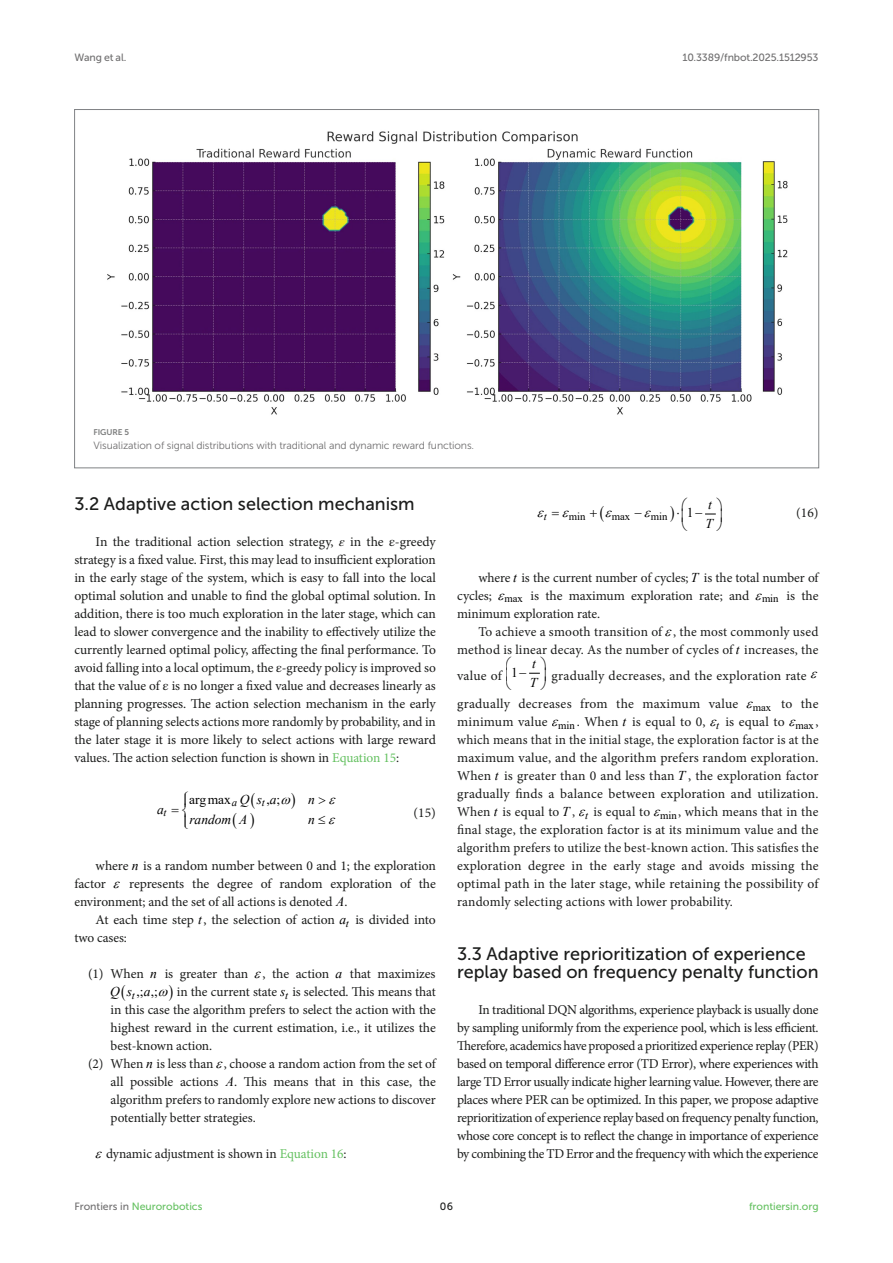
<style>
.page{position:relative;width:893px;height:1263px;background:#fff}
.page>*{position:absolute;margin:0;border:0;box-sizing:border-box;transform-origin:0 0}
.HEAD_2{font:18px/18px "Museo Sans 500";color:#1b1c1b}
.TEXT{font:13.5px/18px "Minion Pro";letter-spacing:.005em;color:#1b1c1b;text-align:justify}
.TEXT_FLUSH{font:13.5px/18px "Minion Pro";letter-spacing:-.005em;color:#1b1c1b}
.NL_ABV{font:13.5px/18px "Minion Pro";letter-spacing:-.005em;color:#1b1c1b;text-align:justify}
.NL_BLW{font:13.5px/18px "Minion Pro";letter-spacing:-.005em;color:#1b1c1b}
.spi-math-img{font:13.5px "Minion Pro";letter-spacing:-.01em;color:#1b1c1b}
.spi-math-img-2{font:italic 13.5px/19.4px "Times New Roman";color:#000}
.spi-math-img-3{font:13.5px "Times New Roman";letter-spacing:-.005em;color:#000}
.EQ{font:13.5px "Minion Pro";color:#1b1c1b}
.spi-math-img-4{font:10.8px "Times New Roman";letter-spacing:-.01em;color:#000}
.spi-math-img-5{font:italic 10.8px "Times New Roman";color:#000}
.FIG_LEG{font:10.5px "Museo Sans 300";letter-spacing:-.01em;color:#706f70}
.t1{font:10.5px "Museo Sans 500";color:#65c161}
.t2{font:10.5px "Museo Sans 500";letter-spacing:-.015em;color:#706f70}
.t3{font:10.5px "Museo Sans 500";color:#1b1c1b}
.FIG_HD{font:8.25px "Museo Sans 700";letter-spacing:-.01em;color:#7e7f7f}
.s1{font-family:"STIX General";font-style:italic}
.s2{font-family:"STIX General"}
.s3{color:#65c161}
.s4{font-family:"Times New Roman";font-style:italic;color:#000}
.s5{color:#706f70}
</style>
<div class="page">
<img style="left:107px;top:131px;width:681px;height:284px">
<svg style="left:530px;top:672px;width:10px;height:2px"></svg>
<svg style="left:705px;top:513px;width:11px;height:2px"></svg>
<p class="t2" style="left:74px;top:51px;width:53px">Wang et al.</p>
<p class="t2" style="left:682px;top:51px;width:138px">10.3389/fnbot.2025.1512953</p>
<p class="FIG_HD" style="left:94px;top:428px;width:37px">FIGURE 5</p>
<p class="FIG_LEG" style="left:94px;top:440px;width:382px">Visualization of signal distributions with traditional and dynamic reward functions.</p>
<p class="HEAD_2" style="left:74px;top:495px;width:342px">3.2 Adaptive action selection mechanism</p>
<p class="TEXT" style="left:74px;top:533px;width:363px;text-indent:21px">In the traditional action selection strategy, <span class="s1">ε</span> in the <span class="s2">ε</span>-greedy strategy is a fixed value. First, this may lead to insufficient exploration in the early stage of the system, which is easy to fall into the local optimal solution and unable to find the global optimal solution. In addition, there is too much exploration in the later stage, which can lead to slower convergence and the inability to effectively utilize the currently learned optimal policy, affecting the final performance. To avoid falling into a local optimum, the <span class="s2">ε</span>-greedy policy is improved so that the value of <span class="s2">ε</span> is no longer a fixed value and decreases linearly as planning progresses. The action selection mechanism in the early stage of planning selects actions more randomly by probability, and in the later stage it is more likely to select actions with large reward values. The action selection function is shown in <span class="s3">Equation 15</span>:</p>
<p class="spi-math-img-3" style="left:189px;top:790px;width:43px">arg max</p>
<p class="spi-math-img-3" style="left:266px;top:790px;width:15px">, ;</p>
<p class="spi-math-img-2" style="left:308px;top:809px;width:19px">n≤</p>
<p class="spi-math-img-2" style="left:240px;top:789px;width:38px">Qsa</p>
<p class="spi-math-img-2" style="left:308px;top:789px;width:8px">n</p>
<p class="spi-math-img-5" style="left:232px;top:795px;width:7px">a</p>
<p class="spi-math-img-5" style="left:262px;top:795px;width:4px">t</p>
<p class="EQ" style="left:414px;top:803px;width:24px">(15)</p>
<p class="spi-math-img-2" style="left:157px;top:799px;width:8px">a</p>
<p class="spi-math-img-5" style="left:164px;top:805px;width:4px">t</p>
<p class="spi-math-img-2" style="left:189px;top:809px;width:60px">random A</p>
<p class="TEXT_FLUSH" style="left:74px;top:857px;width:363px;text-indent:21px">where <span class="s4">n</span> is a random number between 0 and 1; the exploration factor</p>
<p class="TEXT_FLUSH" style="left:74px;top:875px;width:363px;text-indent:55px">represents the degree of random exploration of the environment; and the set of all actions is denoted <span class="s4">A</span>.</p>
<p class="TEXT" style="left:96px;top:911px;width:255px">At each time step <span class="s4">t</span>, the selection of action <span class="s4">a</span><sub>t</sub></p>
<p class="TEXT" style="left:355px;top:911px;width:82px">is divided into</p>
<p class="TEXT" style="left:74px;top:929px;width:54px">two cases:</p>
<p class="NL_ABV" style="left:88px;top:965px;width:57px">(1) When</p>
<p class="spi-math-img-2" style="left:150px;top:964px;width:8px">n</p>
<p class="NL_ABV" style="left:165px;top:965px;width:166px">is greater than , the action</p>
<p class="spi-math-img-2" style="left:336px;top:964px;width:8px">a</p>
<p class="NL_ABV" style="left:350px;top:965px;width:87px">that maximizes</p>
<p class="spi-math-img-2" style="left:110px;top:982px;width:42px">Qs a</p>
<p class="NL_ABV" style="left:111px;top:983px;width:327px;text-indent:66px">in the current state <span class="s4">s</span><sub>t</sub> is selected. This means that in this case the algorithm prefers to select the action with the highest reward in the current estimation, i.e., it utilizes the best-known action.</p>
<p class="NL_BLW" style="left:111px;top:1055px;width:327px;text-indent:-23px">(2) When <span class="s4">n</span> is less than , choose a random action from the set of all possible actions</p>
<p class="spi-math-img-3" style="left:132px;top:982px;width:28px"><sub>t</sub>,; ,;</p>
<p class="spi-math-img" style="left:226px;top:1073px;width:211px"><span class="s4">A</span>. This means that in this case, the</p>
<p class="NL_BLW" style="left:111px;top:1091px;width:327px">algorithm prefers to randomly explore new actions to discover potentially better strategies.</p>
<p class="TEXT" style="left:106px;top:1145px;width:242px">dynamic adjustment is shown in <span class="s3">Equation 16</span>:</p>
<p class="spi-math-img-5" style="left:544px;top:509px;width:4px">t</p>
<p class="spi-math-img-4" style="left:569px;top:508px;width:18px">min</p>
<p class="spi-math-img-4" style="left:612px;top:508px;width:20px">max</p>
<p class="spi-math-img-4" style="left:651px;top:508px;width:18px">min</p>
<p class="spi-math-img-3" style="left:687px;top:503px;width:8px">1</p>
<p class="spi-math-img-2" style="left:706px;top:494px;width:9px">t<br>T</p>
<p class="EQ" style="left:796px;top:504px;width:24px">(16)</p>
<p class="TEXT_FLUSH" style="left:457px;top:569px;width:363px;text-indent:21px">where <span class="s4">t</span> is the current number of cycles; <span class="s4">T</span> is the total number of cycles;</p>
<p class="spi-math-img-4" style="left:504px;top:591px;width:20px">max</p>
<p class="TEXT_FLUSH" style="left:530px;top:587px;width:220px">is the maximum exploration rate; and</p>
<p class="spi-math-img-4" style="left:762px;top:591px;width:18px">min</p>
<p class="TEXT_FLUSH" style="left:787px;top:587px;width:33px">is the</p>
<p class="TEXT_FLUSH" style="left:457px;top:605px;width:145px">minimum exploration rate.</p>
<p class="TEXT" style="left:457px;top:623px;width:363px;text-align:right">To achieve a smooth transition of , the most commonly used method is linear decay. As the number of cycles of <span class="s4">t</span> increases, the</p>
<p class="TEXT" style="left:457px;top:666px;width:46px">value of</p>
<p class="spi-math-img-3" style="left:511px;top:662px;width:17px">1−</p>
<p class="spi-math-img-2" style="left:530px;top:653px;width:9px">t<br>T</p>
<p class="TEXT" style="left:457px;top:661px;width:351px;line-height:28.5px;text-indent:95px">gradually decreases, and the exploration rate gradually decreases from the maximum value</p>
<p class="spi-math-img-4" style="left:753px;top:699px;width:20px">max</p>
<p class="TEXT" style="left:781px;top:695px;width:39px">to the</p>
<p class="TEXT" style="left:457px;top:713px;width:92px">minimum value</p>
<p class="spi-math-img-4" style="left:558px;top:717px;width:18px">min</p>
<p class="TEXT" style="left:577px;top:713px;width:130px">. When <span class="s4">t</span> is equal to 0,</p>
<p class="spi-math-img-5" style="left:716px;top:717px;width:4px">t</p>
<p class="TEXT" style="left:725px;top:713px;width:61px">is equal to</p>
<p class="spi-math-img-4" style="left:795px;top:717px;width:20px">max</p>
<p class="TEXT" style="left:457px;top:713px;width:363px;text-indent:358px">, which means that in the initial stage, the exploration factor is at the maximum value, and the algorithm prefers random exploration.<br>When <span class="s4">t</span> is greater than 0 and less than <span class="s4">T</span> , the exploration factor gradually finds a balance between exploration and utilization.<br>When <span class="s4">t</span> is equal to <span class="s4">T</span> ,</p>
<p class="TEXT" style="left:457px;top:803px;width:363px;text-indent:221px">, which means that in the final stage, the exploration factor is at its minimum value and the algorithm prefers to utilize the best-known action. This satisfies the exploration degree in the early stage and avoids missing the optimal path in the later stage, while retaining the possibility of randomly selecting actions with lower probability.</p>
<p class="HEAD_2" style="left:457px;top:945px;width:363px">3.3 Adaptive reprioritization of experience replay based on frequency penalty function</p>
<p class="TEXT" style="left:457px;top:1001px;width:363px;text-indent:21px">In traditional DQN algorithms, experience playback is usually done by sampling uniformly from the experience pool, which is less efficient.<br>Therefore, academics have proposed a prioritized experience replay (PER) based on temporal difference error (TD Error), where experiences with large TD Error usually indicate higher learning value. However, there are places where PER can be optimized. In this paper, we propose adaptive reprioritization of experience replay based on frequency penalty function, whose core concept is to reflect the change in importance of experience by combining the TD Error and the frequency with which the experience</p>
<p class="spi-math-img-5" style="left:585px;top:807px;width:4px">t</p>
<p class="TEXT" style="left:593px;top:803px;width:58px">is equal to</p>
<p class="spi-math-img-4" style="left:660px;top:807px;width:18px">min</p>
<p class="t1" style="left:74px;top:1200px;width:130px"><span class="s5">Frontiers in</span> Neurorobotics</p>
<p class="t3" style="left:440px;top:1200px;width:15px">06</p>
<p class="t1" style="left:749px;top:1200px;width:71px">frontiersin.org</p>
</div>
